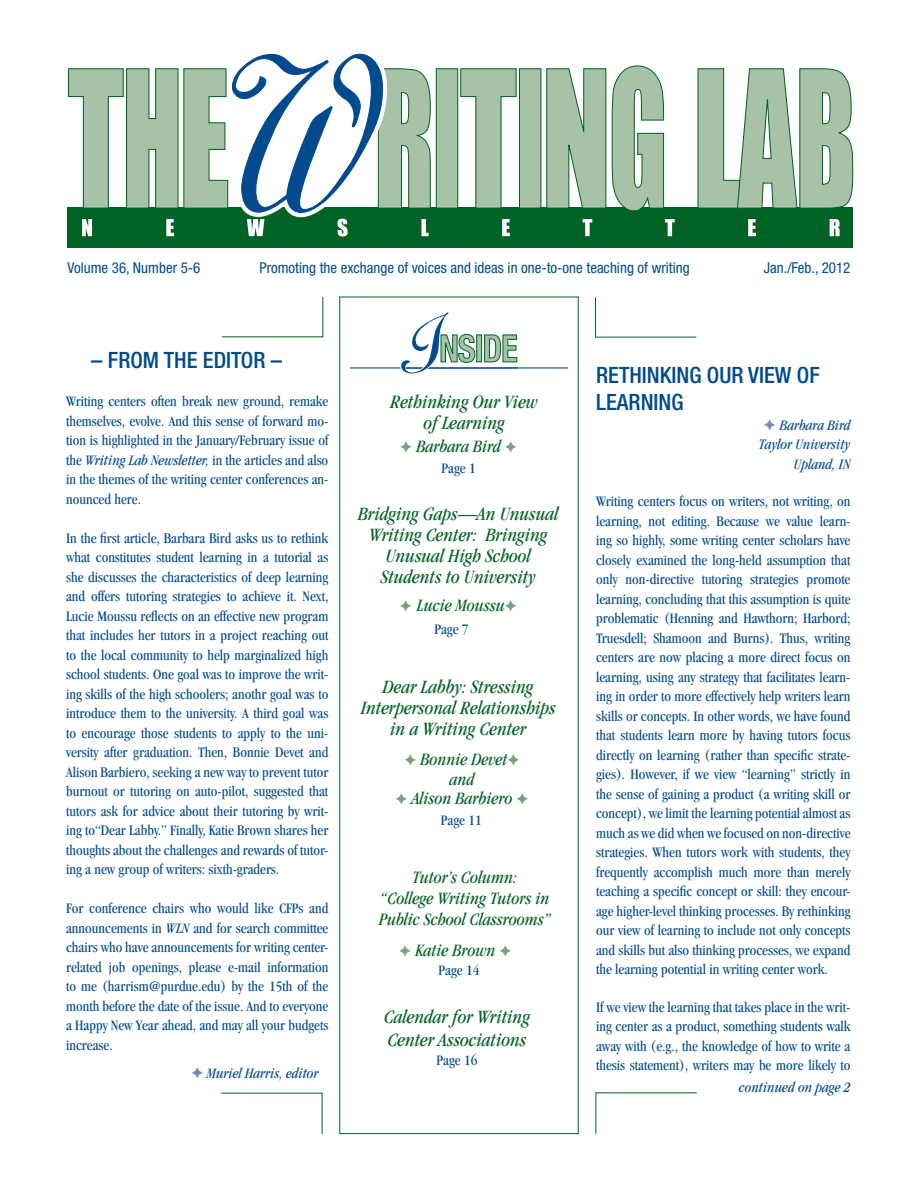
<style>
.page{position:relative;width:918px;height:1188px;background:#fff}
.page>*{position:absolute;margin:0;border:0;box-sizing:border-box;transform-origin:0 0}
.Header_-_left{font:500 condensed 22.5px/27px "Helvetica Neue";color:#004a8d}
.Pull_Quote{font:italic condensed 19.5px/21px "Garamond";color:#006224;text-align:center}
.Pull_Quote-2{font:italic condensed 18px/21px "Garamond";color:#006224}
.Text{font:condensed 15px/19.5px "Garamond";color:#004a8d;text-align:justify}
.t1{font:condensed 15px "Helvetica Neue";color:#004a8d}
.Credit_line{font:italic condensed 15px "Garamond";color:#004a8d}
.Credit_line-2{font:condensed 15px "Garamond";color:#004a8d}
.s1{font-style:italic}
</style>
<div class="page">
<div style="left:67px;top:208px;width:786px;height:40px;background:#006224"></div>
<svg style="left:502px;top:219px;width:8px;height:17px"></svg>
<svg style="left:583px;top:219px;width:9px;height:17px"></svg>
<svg style="left:665px;top:219px;width:10px;height:17px"></svg>
<svg style="left:748px;top:219px;width:8px;height:17px"></svg>
<svg style="left:830px;top:219px;width:10px;height:17px"></svg>
<div style="left:436px;top:68px;width:22px;height:141px;background:#a7c2a6;border:1px solid #006224"></div>
<svg style="left:460px;top:68px;width:57px;height:140px"></svg>
<div style="left:519px;top:68px;width:22px;height:141px;background:#a7c2a6;border:1px solid #006224"></div>
<svg style="left:546px;top:65px;width:119px;height:146px"></svg>
<svg style="left:697px;top:68px;width:156px;height:140px"></svg>
<svg style="left:67px;top:53px;width:364px;height:184px"></svg>
<svg style="left:222px;top:297px;width:102px;height:41px"></svg>
<svg style="left:595px;top:297px;width:102px;height:41px"></svg>
<svg style="left:221px;top:1092px;width:102px;height:42px"></svg>
<svg style="left:595px;top:1092px;width:102px;height:42px"></svg>
<hr style="left:350px;top:367px;width:218px;height:2px;background:#004a8d">
<svg style="left:477px;top:335px;width:5px;height:27px"></svg>
<svg style="left:484px;top:335px;width:33px;height:27px"></svg>
<svg style="left:400px;top:312px;width:75px;height:62px"></svg>
<p class="t1" style="left:68px;top:259px;width:134px">Volume 36, Number 5-6</p>
<p class="t1" style="left:260px;top:259px;width:432px">Promoting the exchange of voices and ideas in one-to-one teaching of writing</p>
<p class="t1" style="left:764px;top:259px;width:88px">Jan./Feb., 2012</p>
<h1 class="Header_-_left" style="left:91px;top:346px;width:192px">– FROM THE EDITOR –</h1>
<p class="Text" style="left:66px;top:392px;width:264px">Writing centers often break new ground, remake themselves, evolve. And this sense of forward mo&shy;tion is highlighted in the January/February issue of the <span class="s1">Writing Lab Newsletter,</span> in the articles and also in the themes of the writing center conferences an&shy;nounced here.</p>
<p class="Text" style="left:66px;top:528px;width:264px">In the first article, Barbara Bird asks us to rethink what constitutes student learning in a tutorial as she discusses the characteristics of deep learning and offers tutoring strategies to achieve it. Next, Lucie Moussu reflects on an effective new program that includes her tutors in a project reaching out to the local community to help marginalized high school students. One goal was to improve the writ&shy;ing skills of the high schoolers; anothr goal was to introduce them to the university. A third goal was to encourage those students to apply to the uni&shy;versity after graduation. Then, Bonnie Devet and Alison Barbiero, seeking a new way to prevent tutor burnout or tutoring on auto-pilot, suggested that tutors ask for advice about their tutoring by writ&shy;ing to“Dear Labby.” Finally, Katie Brown shares her thoughts about the challenges and rewards of tutor&shy;ing a new group of writers: sixth-graders.</p>
<p class="Text" style="left:66px;top:899px;width:264px">For conference chairs who would like CFPs and announcements in <span class="s1">WLN</span> and for search committee chairs who have announcements for writing center&shy;related job openings, please e-mail information to me (harrism@purdue.edu) by the 15th of the month before the date of the issue. And to everyone a Happy New Year ahead, and may all your budgets increase.</p>
<p class="Credit_line" style="left:207px;top:1065px;width:113px">Muriel Harris, editor</p>
<p class="Pull_Quote" style="left:391px;top:391px;width:149px">Rethinking Our View of Learning</p>
<p class="Pull_Quote-2" style="left:416px;top:436px;width:86px">Barbara Bird</p>
<p class="Text" style="left:442px;top:458px;width:36px">Page 1</p>
<p class="Pull_Quote" style="left:358px;top:504px;width:202px">Bridging Gaps—An Unusual<br>Writing Center: Bringing<br>Unusual High School<br>Students to University</p>
<p class="Pull_Quote-2" style="left:417px;top:595px;width:89px">Lucie Moussu</p>
<p class="Text" style="left:434px;top:619px;width:36px">Page 7</p>
<p class="Pull_Quote" style="left:361px;top:677px;width:196px">Dear Labby: Stressing<br>Interpersonal Relationships in a Writing Center</p>
<p class="Pull_Quote-2" style="left:421px;top:749px;width:89px">Bonnie Devet</p>
<p class="Pull_Quote-2" style="left:450px;top:769px;width:26px">and</p>
<p class="Pull_Quote-2" style="left:412px;top:788px;width:102px">Alison Barbiero</p>
<p class="Credit_line-2" style="left:441px;top:812px;width:42px">Page 11</p>
<p class="Pull_Quote-2" style="left:413px;top:867px;width:106px">Tutor’s Column:</p>
<p class="Pull_Quote-2" style="left:379px;top:888px;width:173px">“College Writing Tutors in<br>Public School Classrooms”</p>
<p class="Pull_Quote-2" style="left:415px;top:940px;width:81px">Katie Brown</p>
<p class="Text" style="left:439px;top:960px;width:42px">Page 14</p>
<p class="Pull_Quote" style="left:384px;top:1006px;width:147px;line-height:22.5px;text-align:left">Calendar for Writing<br>Center Associations</p>
<p class="Text" style="left:437px;top:1051px;width:42px">Page 16</p>
<p class="Header_-_left" style="left:596px;top:362px;width:225px">RETHINKING OUR VIEW OF<br>LEARNING</p>
<p class="Credit_line" style="left:780px;top:417px;width:72px">Barbara Bird</p>
<p class="Credit_line" style="left:759px;top:436px;width:93px">Taylor University</p>
<p class="Credit_line" style="left:794px;top:456px;width:58px">Upland, IN</p>
<p class="Text" style="left:596px;top:492px;width:256px">Writing centers focus on writers, not writing, on learning, not editing. Because we value learn&shy;ing so highly, some writing center scholars have closely examined the long-held assumption that only non-directive tutoring strategies promote learning, concluding that this assumption is quite problematic (Henning and Hawthorn; Harbord; Truesdell; Shamoon and Burns). Thus, writing centers are now placing a more direct focus on learning, using any strategy that facilitates learn&shy;ing in order to more effectively help writers learn skills or concepts. In other words, we have found that students learn more by having tutors focus directly on learning (rather than specific strate&shy;gies). However, if we view “learning” strictly in the sense of gaining a product (a writing skill or concept), we limit the learning potential almost as much as we did when we focused on non-directive strategies. When tutors work with students, they frequently accomplish much more than merely teaching a specific concept or skill: they encour&shy;age higher-level thinking processes. By rethinking our view of learning to include not only concepts and skills but also thinking processes, we expand the learning potential in writing center work.</p>
<p class="Text" style="left:596px;top:997px;width:256px">If we view the learning that takes place in the writ&shy;ing center as a product, something students walk away with (e.g., the knowledge of how to write a thesis statement), writers may be more likely to</p>
<p class="Credit_line" style="left:739px;top:1079px;width:113px">continued on page 2</p>
</div>
